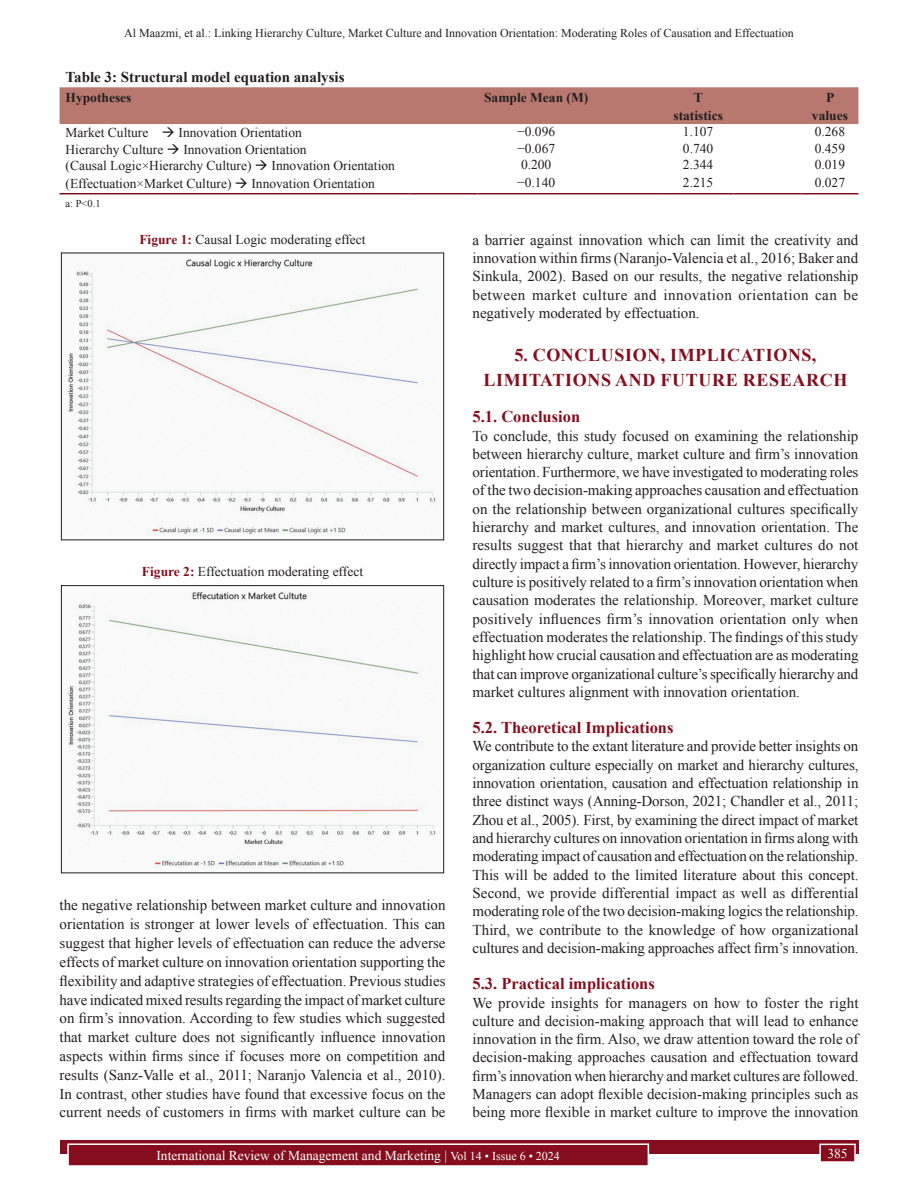
<style>
.page{position:relative;width:918px;height:1188px;background:#fff}
.page>*{position:absolute;margin:0;border:0;box-sizing:border-box;transform-origin:0 0}
.t1{font:700 18px/24.9px "Times New Roman";letter-spacing:.035em;color:#850d1d;text-align:center}
.t2{font:700 16.5px "Times New Roman";color:#850d1d}
.TX{font:15px/18.3px "Times New Roman";color:#231f20;text-align:justify}
.TT{font:700 15px "Times New Roman";color:#231f20}
.TB{font:13.5px "Times New Roman";color:#231f20}
.FGC{font:13.5px "Times New Roman";color:#231f20}
.TBL{font:13.5px "Times New Roman";color:#231f20}
.t3{font:13.5px "Times New Roman";color:#fff}
.TCH{font:700 13.5px/18px "Times New Roman";color:#231f20;text-align:center}
.t4{font:12px "Times New Roman";color:#231f20}
.TFN{font:10.5px "Times New Roman";color:#231f20}
.s1{font-weight:700;color:#850d1d}
.s2{font-size:12px}
</style>
<div class="page">
<div style="left:60px;top:1140px;width:798px;height:13px;background:#850d1d"></div>
<div style="left:68px;top:1144px;width:580px;height:22px;background:#850d1d"></div>
<div style="left:67px;top:1143px;width:582px;height:24px;border:2px solid #fff"></div>
<div style="left:820px;top:1144px;width:35px;height:18px;background:#850d1d"></div>
<div style="left:819px;top:1144px;width:37px;height:19px;border:2px solid #fff"></div>
<div style="left:60px;top:87px;width:798px;height:37px;background:#b8786f"></div>
<hr style="left:60px;top:193px;width:350px;height:1px;background:#850d1d">
<hr style="left:410px;top:193px;width:67px;height:1px;background:#850d1d">
<hr style="left:477px;top:193px;width:118px;height:1px;background:#850d1d">
<hr style="left:595px;top:193px;width:68px;height:1px;background:#850d1d">
<hr style="left:663px;top:193px;width:70px;height:1px;background:#850d1d">
<hr style="left:733px;top:193px;width:68px;height:1px;background:#850d1d">
<hr style="left:801px;top:193px;width:57px;height:1px;background:#850d1d">
<img style="left:67px;top:258px;width:369px;height:278px">
<div style="left:61px;top:253px;width:383px;height:287px;border:1px solid #231f20"></div>
<img style="left:67px;top:591px;width:369px;height:277px">
<div style="left:61px;top:585px;width:383px;height:288px;border:1px solid #231f20"></div>
<p class="t4" style="left:124px;top:25px;width:671px">Al Maazmi, et al.: Linking Hierarchy Culture, Market Culture and Innovation Orientation: Moderating Roles of Causation and Effectuation</p>
<p class="TT" style="left:66px;top:66px;width:281px">Table 3: Structural model equation analysis</p>
<p class="TCH" style="left:66px;top:88px;width:68px">Hypotheses</p>
<p class="TCH" style="left:484px;top:88px;width:106px">Sample Mean (M)</p>
<p class="TCH" style="left:673px;top:88px;width:51px">T statistics</p>
<p class="TCH" style="left:812px;top:88px;width:38px">P values</p>
<p class="TB" style="left:66px;top:123px;width:238px">Market Culture → Innovation Orientation</p>
<p class="TB" style="left:517px;top:122px;width:39px">−0.096</p>
<p class="TB" style="left:683px;top:122px;width:32px">1.107</p>
<p class="TB" style="left:815px;top:122px;width:32px">0.268</p>
<p class="TB" style="left:66px;top:140px;width:243px">Hierarchy Culture → Innovation Orientation</p>
<p class="TB" style="left:517px;top:139px;width:39px">−0.067</p>
<p class="TB" style="left:683px;top:139px;width:32px">0.740</p>
<p class="TB" style="left:815px;top:139px;width:32px">0.459</p>
<p class="TB" style="left:66px;top:156px;width:331px">(Causal Logic×Hierarchy Culture) → Innovation Orientation</p>
<p class="TB" style="left:521px;top:155px;width:32px">0.200</p>
<p class="TB" style="left:683px;top:155px;width:32px">2.344</p>
<p class="TB" style="left:815px;top:155px;width:32px">0.019</p>
<p class="TBL" style="left:66px;top:174px;width:311px">(Effectuation×Market Culture) → Innovation Orientation</p>
<p class="TBL" style="left:517px;top:173px;width:39px">−0.140</p>
<p class="TBL" style="left:683px;top:173px;width:32px">2.215</p>
<p class="TBL" style="left:815px;top:173px;width:32px">0.027</p>
<p class="TFN" style="left:66px;top:196px;width:37px">a: P&lt;0.1</p>
<p class="FGC" style="left:139px;top:230px;width:228px"><span class="s1">Figure 1:</span> Causal Logic moderating effect</p>
<p class="TX" style="left:472px;top:230px;width:387px">a barrier against innovation which can limit the creativity and innovation within firms (Naranjo-Valencia et al., 2016; Baker and Sinkula, 2002). Based on our results, the negative relationship between market culture and innovation orientation can be negatively moderated by effectuation.</p>
<h1 class="t1" style="left:483px;top:342px;width:365px">5. CONCLUSION, IMPLICATIONS,<br>LIMITATIONS AND FUTURE RESEARCH</h1>
<h2 class="t2" style="left:472px;top:405px;width:109px">5.1. Conclusion</h2>
<p class="TX" style="left:472px;top:426px;width:388px">To conclude, this study focused on examining the relationship between hierarchy culture, market culture and firm’s innovation orientation. Furthermore, we have investigated to moderating roles of the two decision-making approaches causation and effectuation on the relationship between organizational cultures specifically hierarchy and market cultures, and innovation orientation. The results suggest that that hierarchy and market cultures do not directly impact a firm’s innovation orientation. However, hierarchy culture is positively related to a firm’s innovation orientation when causation moderates the relationship. Moreover, market culture positively influences firm’s innovation orientation only when effectuation moderates the relationship. The findings of this study highlight how crucial causation and effectuation are as moderating that can improve organizational culture’s specifically hierarchy and market cultures alignment with innovation orientation.</p>
<h2 class="t2" style="left:472px;top:716px;width:203px">5.2. Theoretical Implications</h2>
<p class="TX" style="left:472px;top:737px;width:388px">We contribute to the extant literature and provide better insights on organization culture especially on market and hierarchy cultures, innovation orientation, causation and effectuation relationship in three distinct ways (Anning-Dorson, 2021; Chandler et al., 2011; Zhou et al., 2005). First, by examining the direct impact of market and hierarchy cultures on innovation orientation in firms along with moderating impact of causation and effectuation on the relationship.<br>This will be added to the limited literature about this concept.<br>Second, we provide differential impact as well as differential moderating role of the two decision-making logics the relationship.<br>Third, we contribute to the knowledge of how organizational cultures and decision-making approaches affect firm’s innovation.</p>
<h2 class="t2" style="left:472px;top:972px;width:184px">5.3. Practical implications</h2>
<p class="TX" style="left:472px;top:993px;width:388px">We provide insights for managers on how to foster the right culture and decision-making approach that will lead to enhance innovation in the firm. Also, we draw attention toward the role of decision-making approaches causation and effectuation toward firm’s innovation when hierarchy and market cultures are followed.<br>Managers can adopt flexible decision-making principles such as being more flexible in market culture to improve the innovation</p>
<p class="FGC" style="left:142px;top:562px;width:223px"><span class="s1">Figure 2:</span> Effectuation moderating effect</p>
<p class="TX" style="left:60px;top:896px;width:388px;line-height:18.8px">the negative relationship between market culture and innovation orientation is stronger at lower levels of effectuation. This can suggest that higher levels of effectuation can reduce the adverse effects of market culture on innovation orientation supporting the flexibility and adaptive strategies of effectuation. Previous studies have indicated mixed results regarding the impact of market culture on firm’s innovation. According to few studies which suggested that market culture does not significantly influence innovation aspects within firms since if focuses more on competition and results (Sanz-Valle et al., 2011; Naranjo Valencia et al., 2010).<br>In contrast, other studies have found that excessive focus on the current needs of customers in firms with market culture can be</p>
<p class="t3" style="left:156px;top:1146px;width:405px">International Review of Management and Marketing | <span class="s2">Vol 14 • Issue 6 • 2024</span></p>
<p class="t3" style="left:827px;top:1144px;width:22px">385</p>
</div>
